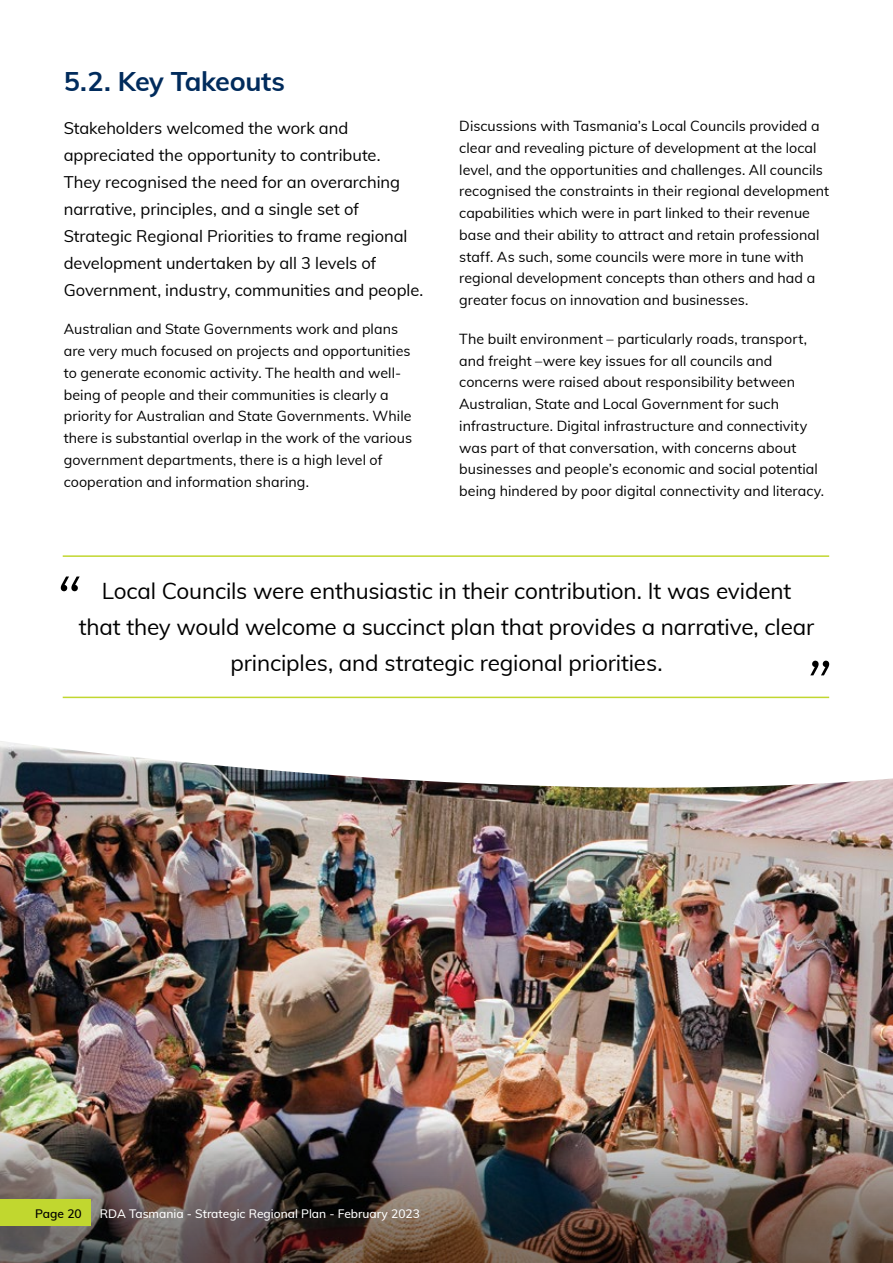
<style>
.page{position:relative;width:893px;height:1263px;background:#fff}
.page>*{position:absolute;margin:0;border:0;box-sizing:border-box;transform-origin:0 0}
.t1{font:700 27px "Muli";letter-spacing:-.015em;color:#002b5c}
.t2{font:22.5px/36px "Muli";letter-spacing:-.01em;color:#000;text-align:center}
.t3{font:16.5px/27px "Muli";letter-spacing:-.005em;color:#000}
.t4{font:14.25px/21.8px "Muli";letter-spacing:.005em;color:#000}
.t5{font:500 12px "Muli";color:#fff}
.t6{font:600 12px "Muli";color:#000}
</style>
<div class="page">
<hr style="left:63px;top:555px;width:766px;height:2px;background:#c1d72f">
<hr style="left:63px;top:697px;width:766px;height:1px;background:#c1d72f">
<svg style="left:810px;top:661px;width:19px;height:14px"></svg>
<svg style="left:61px;top:576px;width:19px;height:15px"></svg>
<img style="left:0;top:741px;width:893px;height:379px">
<img style="left:0;top:1120px;width:893px;height:143px">
<div style="left:0;top:1199px;width:91px;height:27px;background:#c1d72f"></div>
<h1 class="t1" style="left:64px;top:62px;width:223px">5.2. Key Takeouts</h1>
<p class="t3" style="left:64px;top:113px;width:361px">Stakeholders welcomed the work and appreciated the opportunity to contribute.<br>They recognised the need for an overarching narrative, principles, and a single set of Strategic Regional Priorities to frame regional development undertaken by all 3 levels of Government, industry, communities and people.</p>
<p class="t4" style="left:64px;top:318px;width:350px">Australian and State Governments work and plans are very much focused on projects and opportunities to generate economic activity. The health and well&shy;being of people and their communities is clearly a priority for Australian and State Governments. While there is substantial overlap in the work of the various government departments, there is a high level of cooperation and information sharing.</p>
<p class="t4" style="left:459px;top:115px;width:371px">Discussions with Tasmania’s Local Councils provided a clear and revealing picture of development at the local level, and the opportunities and challenges. All councils recognised the constraints in their regional development capabilities which were in part linked to their revenue base and their ability to attract and retain professional staff. As such, some councils were more in tune with regional development concepts than others and had a greater focus on innovation and businesses.</p>
<p class="t4" style="left:459px;top:327px;width:366px">The built environment – particularly roads, transport, and freight –were key issues for all councils and concerns were raised about responsibility between Australian, State and Local Government for such infrastructure. Digital infrastructure and connectivity was part of that conversation, with concerns about businesses and people’s economic and social potential being hindered by poor digital connectivity and literacy.</p>
<h2 class="t2" style="left:79px;top:572px;width:737px">Local Councils were enthusiastic in their contribution. It was evident that they would welcome a succinct plan that provides a narrative, clear principles, and strategic regional priorities.</h2>
<p class="t6" style="left:35px;top:1205px;width:48px">Page 20</p>
<p class="t5" style="left:100px;top:1205px;width:322px">RDA Tasmania - Strategic Regional Plan - February 2023</p>
</div>
